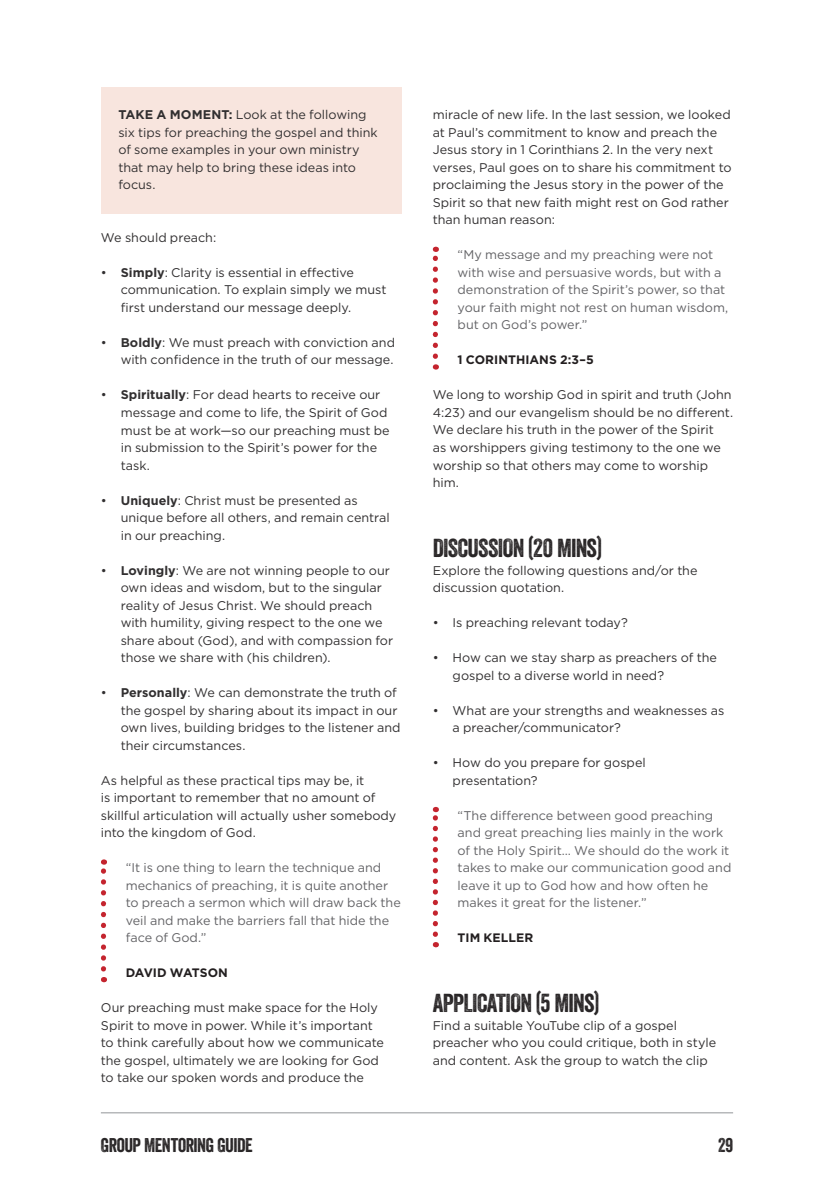
<style>
.page{position:relative;width:834px;height:1191px;background:#fff}
.page>*{position:absolute;margin:0;border:0;box-sizing:border-box;transform-origin:0 0}
.t1{font:25.2px "Veneer";letter-spacing:-.03em;color:#282526}
.t2{font:19.25px "Veneer";letter-spacing:-.025em;color:#282526}
.t3{font:12.6px/17.5px "Gotham";color:#312f30}
.t4{font:12.6px/17.5px "Gotham";color:#636366}
.t5{font:700 12.25px "Gotham";color:#231f20}
.s1{font-weight:700}
</style>
<div class="page">
<hr style="left:101px;top:1112px;width:632px;height:1px;background:#939598">
<div style="left:101px;top:87px;width:300px;height:127px;background:#f8e5de"></div>
<svg style="left:101px;top:859px;width:5px;height:110px"></svg>
<svg style="left:432px;top:247px;width:6px;height:109px"></svg>
<svg style="left:432px;top:807px;width:6px;height:127px"></svg>
<p class="t3" style="left:118px;top:106px;width:261px"><span class="s1">TAKE A MOMENT:</span> Look at the following six tips for preaching the gospel and think of some examples in your own ministry that may help to bring these ideas into focus.</p>
<p class="t3" style="left:101px;top:228px;width:117px">We should preach:</p>
<p class="t3" style="left:121px;top:263px;width:267px;text-indent:-20px">• <span class="s1">Simply</span>: Clarity is essential in effective communication. To explain simply we must first understand our message deeply.</p>
<p class="t3" style="left:101px;top:333px;width:296px;text-align:right">• <span class="s1">Boldly</span>: We must preach with conviction and with confidence in the truth of our message.</p>
<p class="t3" style="left:121px;top:386px;width:270px;text-indent:-20px">• <span class="s1">Spiritually</span>: For dead hearts to receive our message and come to life, the Spirit of God must be at work—so our preaching must be in submission to the Spirit’s power for the task.</p>
<p class="t3" style="left:121px;top:491px;width:270px;text-indent:-20px">• <span class="s1">Uniquely</span>: Christ must be presented as unique before all others, and remain central in our preaching.</p>
<p class="t3" style="left:121px;top:561px;width:274px;text-indent:-20px">• <span class="s1">Lovingly</span>: We are not winning people to our own ideas and wisdom, but to the singular reality of Jesus Christ. We should preach with humility, giving respect to the one we share about (God), and with compassion for those we share with (his children).</p>
<p class="t3" style="left:121px;top:683px;width:281px;text-indent:-20px">• <span class="s1">Personally</span>: We can demonstrate the truth of the gospel by sharing about its impact in our own lives, building bridges to the listener and their circumstances.</p>
<p class="t3" style="left:101px;top:771px;width:297px">As helpful as these practical tips may be, it<br>is important to remember that no amount of skillful articulation will actually usher somebody into the kingdom of God.</p>
<p class="t4" style="left:126px;top:858px;width:277px">“It is one thing to learn the technique and mechanics of preaching, it is quite another to preach a sermon which will draw back the veil and make the barriers fall that hide the face of God.”</p>
<p class="t5" style="left:126px;top:964px;width:104px">DAVID WATSON</p>
<p class="t3" style="left:101px;top:998px;width:284px">Our preaching must make space for the Holy Spirit to move in power. While it’s important to think carefully about how we communicate the gospel, ultimately we are looking for God to take our spoken words and produce the</p>
<p class="t3" style="left:432px;top:106px;width:300px">miracle of new life. In the last session, we looked at Paul’s commitment to know and preach the Jesus story in 1 Corinthians 2. In the very next verses, Paul goes on to share his commitment to proclaiming the Jesus story in the power of the Spirit so that new faith might rest on God rather than human reason:</p>
<p class="t4" style="left:457px;top:246px;width:272px">“My message and my preaching were not with wise and persuasive words, but with a demonstration of the Spirit’s power, so that your faith might not rest on human wisdom, but on God’s power.”</p>
<p class="t5" style="left:457px;top:352px;width:138px">1 CORINTHIANS 2:3–5</p>
<p class="t3" style="left:432px;top:386px;width:302px">We long to worship God in spirit and truth (John 4:23) and our evangelism should be no different.<br>We declare his truth in the power of the Spirit<br>as worshippers giving testimony to the one we worship so that others may come to worship him.</p>
<h1 class="t1" style="left:432px;top:532px;width:170px">DISCUSSION (20 MINS)</h1>
<p class="t3" style="left:432px;top:561px;width:266px">Explore the following questions and/or the discussion quotation.</p>
<p class="t3" style="left:432px;top:613px;width:196px">• Is preaching relevant today?</p>
<p class="t3" style="left:452px;top:648px;width:266px;text-indent:-20px">• How can we stay sharp as preachers of the gospel to a diverse world in need?</p>
<p class="t3" style="left:452px;top:701px;width:273px;text-indent:-20px">• What are your strengths and weaknesses as a preacher/communicator?</p>
<p class="t3" style="left:452px;top:753px;width:195px;text-indent:-20px">• How do you prepare for gospel presentation?</p>
<p class="t4" style="left:457px;top:806px;width:275px">“The difference between good preaching and great preaching lies mainly in the work of the Holy Spirit… We should do the work it takes to make our communication good and leave it up to God how and how often he makes it great for the listener.”</p>
<p class="t5" style="left:457px;top:929px;width:77px">TIM KELLER</p>
<h1 class="t1" style="left:432px;top:987px;width:168px">APPLICATION (5 MINS)</h1>
<p class="t3" style="left:432px;top:1016px;width:285px">Find a suitable YouTube clip of a gospel preacher who you could critique, both in style and content. Ask the group to watch the clip</p>
<h2 class="t2" style="left:101px;top:1133px;width:153px">GROUP MENTORING GUIDE</h2>
<h2 class="t2" style="left:718px;top:1133px;width:16px">29</h2>
</div>
